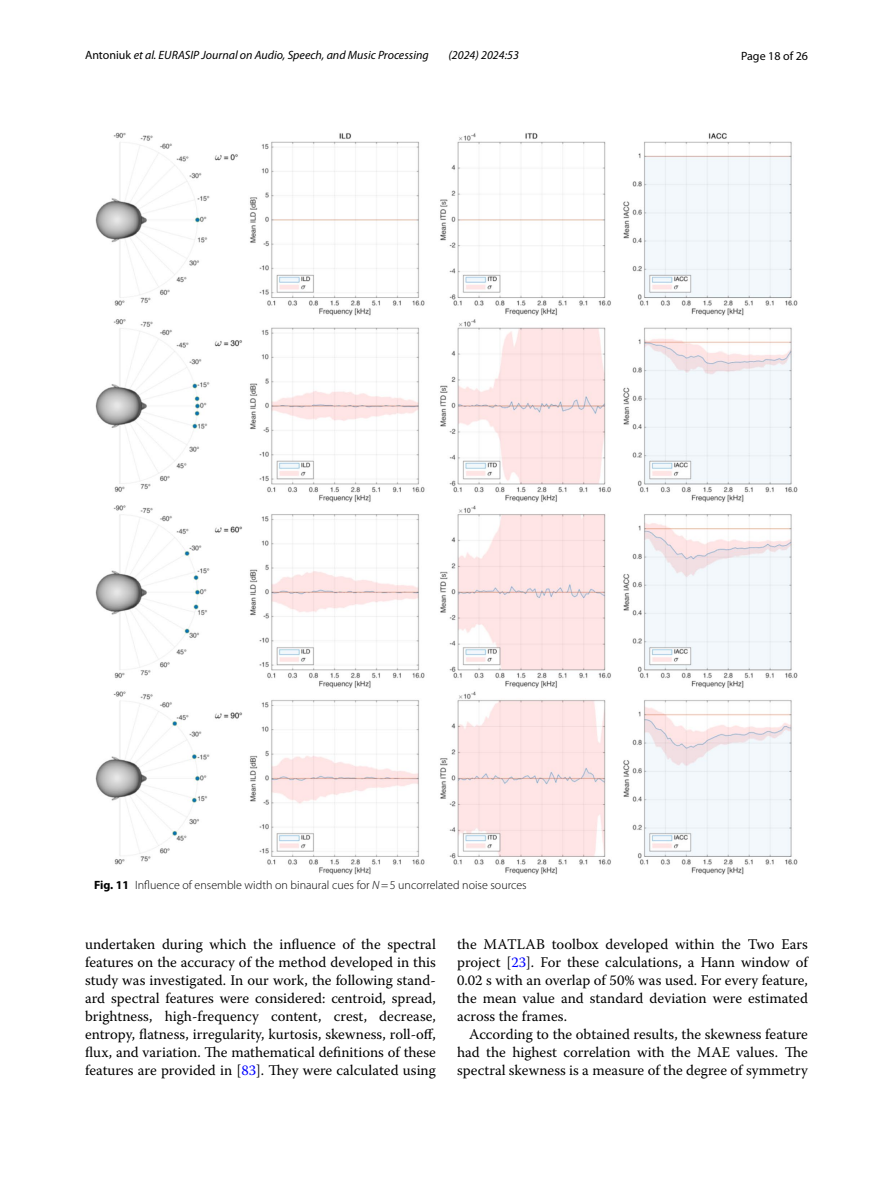
<style>
.page{position:relative;width:893px;height:1187px;background:#fff}
.page>*{position:absolute;margin:0;border:0;box-sizing:border-box;transform-origin:0 0}
.t1{font:14.7px/18px "Warnock Pro";color:#000;text-align:justify}
.t2{font:300 12px "Myriad Pro";color:#000}
.t3{font:italic 12px "Myriad Pro";color:#000}
.t4{font:12px "Myriad Pro";color:#000}
.s1{font-style:normal}
.s2{font-weight:700}
.s3{font-style:italic}
.s4{color:#00f}
</style>
<div class="page">
<img style="left:96px;top:133px;width:701px;height:741px">
<p class="t3" style="left:85px;top:48px;width:345px"><span class="s1">Antoniuk</span> et al. EURASIP Journal on Audio, Speech, and Music Processing</p>
<p class="t3" style="left:448px;top:48px;width:72px">(2024) 2024:53</p>
<p class="t4" style="left:741px;top:48px;width:68px">Page 18 of 26</p>
<p class="t2" style="left:94px;top:878px;width:434px"><span class="s2">Fig. 11</span> Influence of ensemble width on binaural cues for <span class="s3">N</span>=5 uncorrelated noise sources</p>
<p class="t1" style="left:85px;top:935px;width:352px">undertaken during which the influence of the spectral features on the accuracy of the method developed in this study was investigated. In our work, the following stand&shy;ard spectral features were considered: centroid, spread, brightness, high-frequency content, crest, decrease, entropy, flatness, irregularity, kurtosis, skewness, roll-off, flux, and variation. The mathematical definitions of these features are provided in [<span class="s4">83</span>]. They were calculated using</p>
<p class="t1" style="left:457px;top:935px;width:352px">the MATLAB toolbox developed within the Two Ears project [<span class="s4">23</span>]. For these calculations, a Hann window of 0.02 s with an overlap of 50% was used. For every feature, the mean value and standard deviation were estimated across the frames.</p>
<p class="t1" style="left:457px;top:1025px;width:352px;text-indent:12px">According to the obtained results, the skewness feature had the highest correlation with the MAE values. The spectral skewness is a measure of the degree of symmetry</p>
</div>
